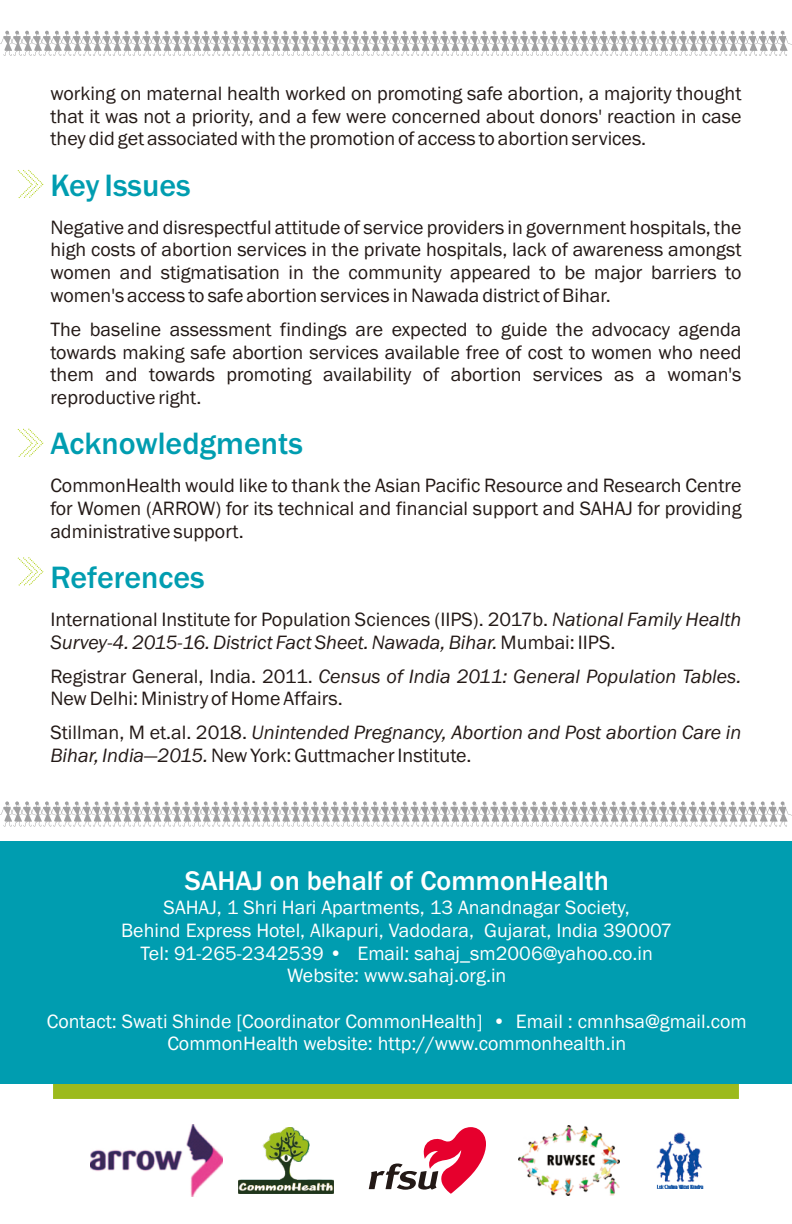
<style>
.page{position:relative;width:792px;height:1224px;background:#fff}
.page>*{position:absolute;margin:0;border:0;box-sizing:border-box;transform-origin:0 0}
.t1{font:500 32px "Franklin Gothic";color:#009db0}
.t2{font:500 28px "Franklin Gothic";color:#fff}
.t3{font:20px/22.6px "Franklin Gothic";color:#231916;text-align:justify}
.t4{font:20px/22.6px "Franklin Gothic";color:#fff;text-align:center}
.t5{font:italic 20px/22.6px "Franklin Gothic";color:#231916}
.s1{font-style:italic}
.s2{font-style:normal}
</style>
<div class="page">
<svg style="left:53px;top:1083px;width:686px;height:16px;background:#92b825"></svg>
<div style="left:0;top:841px;width:792px;height:242px;background:#009db0"></div>
<img style="left:90px;top:1124px;width:132px;height:73px">
<img style="left:239px;top:1128px;width:94px;height:65px">
<img style="left:657px;top:1132px;width:47px;height:57px">
<svg style="left:369px;top:1127px;width:117px;height:67px"></svg>
<img style="left:519px;top:1125px;width:100px;height:70px">
<svg style="left:0;top:801px;width:792px;height:26px"></svg>
<svg style="left:0;top:31px;width:792px;height:25px"></svg>
<svg style="left:17px;top:557px;width:27px;height:29px"></svg>
<svg style="left:17px;top:428px;width:27px;height:29px"></svg>
<svg style="left:17px;top:169px;width:27px;height:30px"></svg>
<p class="t3" style="left:50px;top:84px;width:693px">working on maternal health worked on promoting safe abortion, a majority thought that it was not a priority, and a few were concerned about donors' reaction in case they did get associated with the promotion of access to abortion services.</p>
<h1 class="t1" style="left:50px;top:173px;width:142px">Key Issues</h1>
<p class="t3" style="left:50px;top:217px;width:693px">Negative and disrespectful attitude of service providers in government hospitals, the high costs of abortion services in the private hospitals, lack of awareness amongst women and stigmatisation in the community appeared to be major barriers to women's access to safe abortion services in Nawada district of Bihar.</p>
<p class="t3" style="left:50px;top:319px;width:693px">The baseline assessment findings are expected to guide the advocacy agenda towards making safe abortion services available free of cost to women who need them and towards promoting availability of abortion services as a woman's reproductive right.</p>
<h1 class="t1" style="left:50px;top:432px;width:254px">Acknowledgments</h1>
<p class="t3" style="left:50px;top:476px;width:693px">CommonHealth would like to thank the Asian Pacific Resource and Research Centre for Women (ARROW) for its technical and financial support and SAHAJ for providing administrative support.</p>
<h1 class="t1" style="left:50px;top:566px;width:156px">References</h1>
<p class="t3" style="left:50px;top:610px;width:693px">International Institute for Population Sciences (IIPS). 2017b. <span class="s1">National Family Health<br>Survey-4. 2015-16. District Fact Sheet. Nawada, Bihar.</span> Mumbai: IIPS.</p>
<p class="t3" style="left:50px;top:666px;width:693px">Registrar General, India. 2011. <span class="s1">Census of India 2011: General Population Tables.<br></span>New Delhi: Ministry of Home Affairs.</p>
<p class="t5" style="left:50px;top:723px;width:693px"><span class="s2">Stillman, M et.al. 2018.</span> Unintended Pregnancy, Abortion and Post abortion Care in<br>Bihar, India—2015.<span class="s2">New York: Guttmacher Institute.</span></p>
<h2 class="t2" style="left:185px;top:870px;width:426px">SAHAJ on behalf of CommonHealth</h2>
<p class="t4" style="left:121px;top:898px;width:553px">SAHAJ, 1 Shri Hari Apartments, 13 Anandnagar Society,<br>Behind Express Hotel, Alkapuri, Vadodara, Gujarat, India 390007<br>Tel: 91-265-2342539 • Email: sahaj_sm2006@yahoo.co.in Website: www.sahaj.org.in</p>
<p class="t4" style="left:47px;top:1011px;width:702px">Contact: Swati Shinde [Coordinator CommonHealth] • Email : cmnhsa@gmail.com<br>CommonHealth website: http://www.commonhealth.in</p>
</div>
